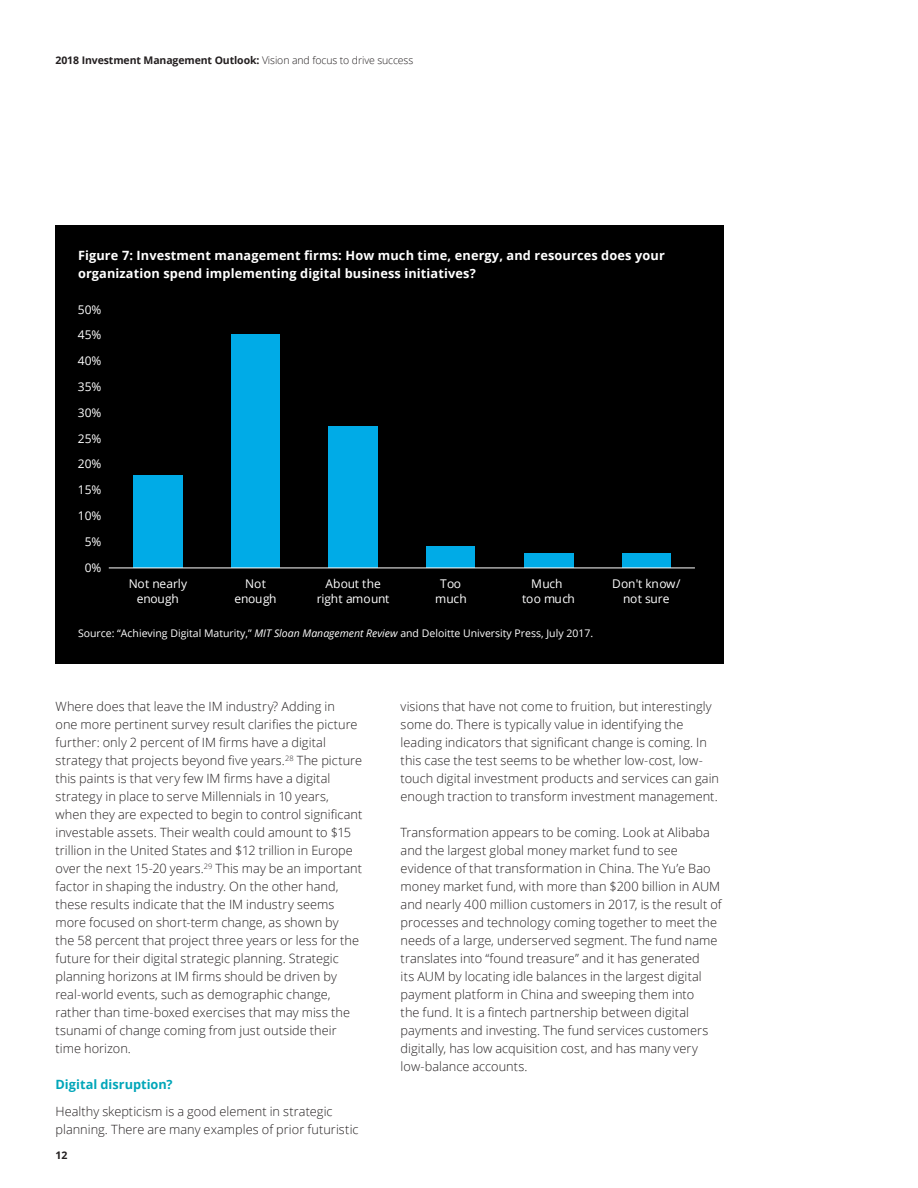
<style>
.page{position:relative;width:918px;height:1188px;background:#fff}
.page>*{position:absolute;margin:0;border:0;box-sizing:border-box;transform-origin:0 0}
.Body_copy__8_5_12pt{font:300 12.75px/18px "Open Sans";letter-spacing:.005em;color:#231f20}
.t1{font:700 12.75px/18px "Open Sans";letter-spacing:.01em;color:#fff}
.Subhead_A__8_5_12pt{font:700 12.75px "Open Sans";color:#00a6b9}
.t2{font:12px/15px "Open Sans";letter-spacing:-.005em;color:#fff;text-align:center}
.t3{font:12px/15px "Open Sans";letter-spacing:-.025em;color:#fff;text-align:center}
.t4{font:10.5px "Open Sans";color:#fff}
.t5{font:700 10.5px "Open Sans";letter-spacing:-.01em;color:#231f20}
.s1{font-weight:300}
.s2{font-style:italic}
</style>
<div class="page">
<div style="left:56px;top:225px;width:668px;height:439px;background:#000"></div>
<div style="left:133px;top:476px;width:49px;height:92px;background:#00abe7"></div>
<div style="left:231px;top:334px;width:49px;height:234px;background:#00abe7"></div>
<div style="left:329px;top:426px;width:49px;height:142px;background:#00abe7"></div>
<div style="left:427px;top:546px;width:48px;height:22px;background:#00abe7"></div>
<div style="left:524px;top:554px;width:49px;height:14px;background:#00abe7"></div>
<div style="left:622px;top:554px;width:48px;height:14px;background:#00abe7"></div>
<hr style="left:109px;top:568px;width:586px;height:1px;background:#fff">
<p class="t5" style="left:56px;top:53px;width:359px">2018 Investment Management Outlook: <span class="s1">Vision and focus to drive success</span></p>
<p class="t1" style="left:78px;top:246px;width:588px">Figure 7: Investment management firms: How much time, energy, and resources does your organization spend implementing digital business initiatives?</p>
<p class="t2" style="left:78px;top:301px;width:25px">50%</p>
<p class="t2" style="left:78px;top:327px;width:25px">45%</p>
<p class="t2" style="left:78px;top:353px;width:25px">40%</p>
<p class="t2" style="left:78px;top:379px;width:25px">35%</p>
<p class="t2" style="left:78px;top:405px;width:25px">30%</p>
<p class="t2" style="left:78px;top:430px;width:25px">25%</p>
<p class="t2" style="left:78px;top:456px;width:25px">20%</p>
<p class="t2" style="left:78px;top:482px;width:25px">15%</p>
<p class="t2" style="left:78px;top:508px;width:25px">10%</p>
<p class="t2" style="left:85px;top:534px;width:18px">5%</p>
<p class="t2" style="left:85px;top:560px;width:18px">0%</p>
<p class="t2" style="left:129px;top:576px;width:60px">Not nearly enough</p>
<p class="t2" style="left:234px;top:576px;width:44px">Not enough</p>
<p class="t3" style="left:317px;top:576px;width:74px">About the right amount</p>
<p class="t2" style="left:435px;top:576px;width:33px">Too much</p>
<p class="t2" style="left:522px;top:576px;width:54px">Much too much</p>
<p class="t2" style="left:612px;top:576px;width:70px">Don't know/ not sure</p>
<p class="t4" style="left:78px;top:626px;width:517px">Source: “Achieving Digital Maturity,” <span class="s2">MIT Sloan Management Review</span> and Deloitte University Press, July 2017.</p>
<p class="Body_copy__8_5_12pt" style="left:56px;top:697px;width:308px">Where does that leave the IM industry? Adding in<br>one more pertinent survey result clarifies the picture further: only 2 percent of IM firms have a digital strategy that projects beyond five years.<sup>28</sup> The picture this paints is that very few IM firms have a digital strategy in place to serve Millennials in 10 years, when they are expected to begin to control significant investable assets. Their wealth could amount to $15 trillion in the United States and $12 trillion in Europe over the next 15-20 years.<sup>29</sup> This may be an important factor in shaping the industry. On the other hand, these results indicate that the IM industry seems more focused on short-term change, as shown by<br>the 58 percent that project three years or less for the future for their digital strategic planning. Strategic planning horizons at IM firms should be driven by real-world events, such as demographic change, rather than time-boxed exercises that may miss the tsunami of change coming from just outside their time horizon.</p>
<p class="Subhead_A__8_5_12pt" style="left:56px;top:1076px;width:119px">Digital disruption?</p>
<p class="Body_copy__8_5_12pt" style="left:56px;top:1102px;width:305px">Healthy skepticism is a good element in strategic planning. There are many examples of prior futuristic</p>
<p class="t5" style="left:56px;top:1147px;width:13px">12</p>
<p class="Body_copy__8_5_12pt" style="left:401px;top:697px;width:320px">visions that have not come to fruition, but interestingly some do. There is typically value in identifying the leading indicators that significant change is coming. In this case the test seems to be whether low-cost, low&shy;touch digital investment products and services can gain enough traction to transform investment management.</p>
<p class="Body_copy__8_5_12pt" style="left:401px;top:823px;width:323px">Transformation appears to be coming. Look at Alibaba and the largest global money market fund to see evidence of that transformation in China. The Yu’e Bao money market fund, with more than $200 billion in AUM and nearly 400 million customers in 2017, is the result of processes and technology coming together to meet the needs of a large, underserved segment. The fund name translates into “found treasure” and it has generated<br>its AUM by locating idle balances in the largest digital payment platform in China and sweeping them into<br>the fund. It is a fintech partnership between digital payments and investing. The fund services customers digitally, has low acquisition cost, and has many very low-balance accounts.</p>
</div>
